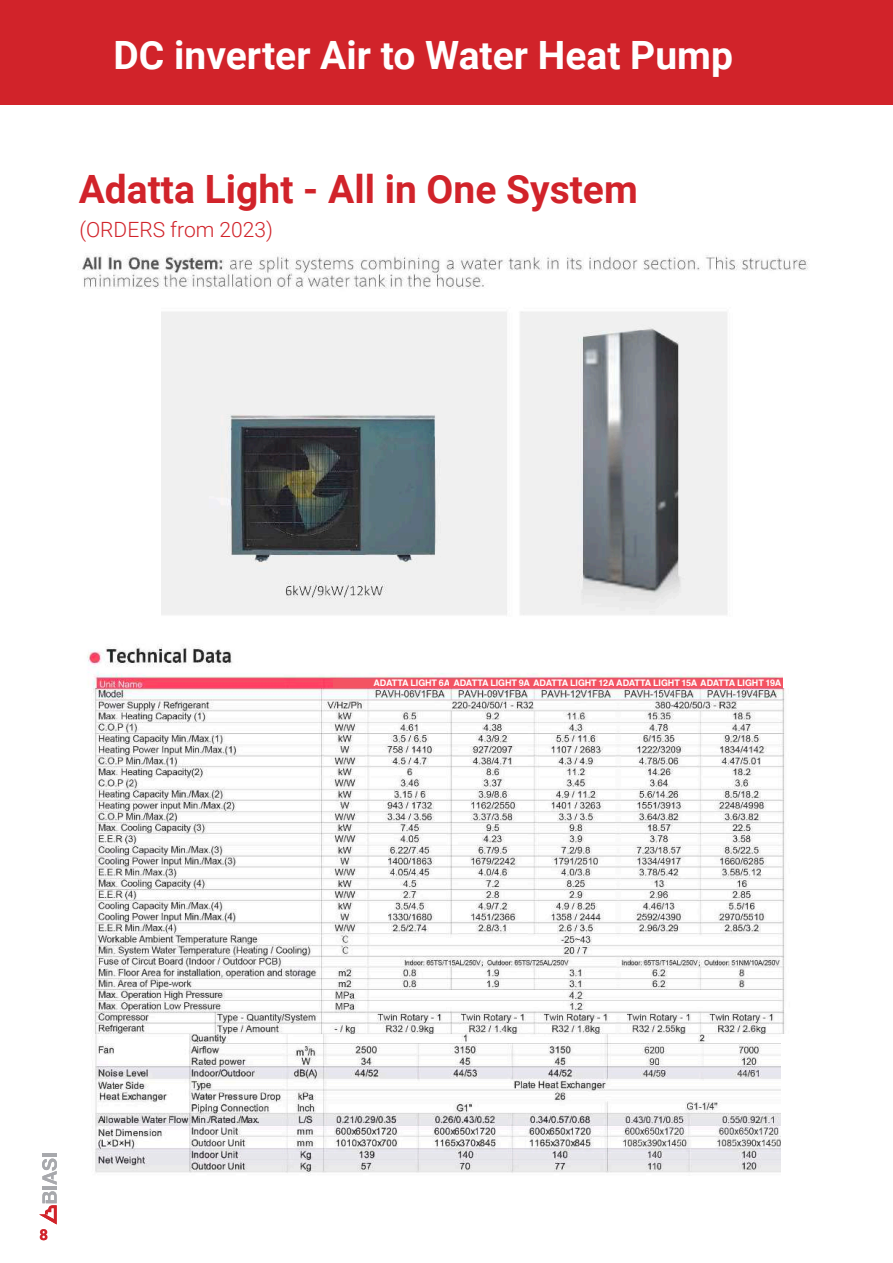
<style>
.page{position:relative;width:893px;height:1263px;background:#fff}
.page>*{position:absolute;margin:0;border:0;box-sizing:border-box;transform-origin:0 0}
.t1{font:700 39px "Roboto";color:#fff}
.t2{font:700 39px "Roboto";color:#d1232a}
.t3{font:300 21px "Roboto";color:#d1232a}
.t4{font:700 15px "Roboto";color:#d1232a}
.t5{font:700 9px "Helvetica";letter-spacing:-.015em;color:#fff}
</style>
<div class="page">
<div style="left:0;top:0;width:893px;height:105px;background:#d1232a"></div>
<hr style="left:42px;top:1186px;width:15px;height:3px;background:#a8a9ad">
<hr style="left:42px;top:1153px;width:15px;height:4px;background:#a8a9ad">
<svg style="left:39px;top:1191px;width:18px;height:33px"></svg>
<svg style="left:42px;top:1158px;width:15px;height:27px"></svg>
<img style="left:78px;top:255px;width:730px;height:62px">
<img style="left:162px;top:296px;width:646px;height:319px">
<img style="left:87px;top:644px;width:695px;height:44px">
<img style="left:95px;top:1033px;width:685px;height:141px">
<div style="left:334px;top:679px;width:116px;height:10px;background:#f45362"></div>
<div style="left:450px;top:679px;width:84px;height:9px;background:#f45362"></div>
<div style="left:532px;top:679px;width:84px;height:9px;background:#f45362"></div>
<div style="left:614px;top:679px;width:85px;height:9px;background:#f45362"></div>
<div style="left:698px;top:679px;width:85px;height:9px;background:#f45362"></div>
<img style="left:93px;top:688px;width:692px;height:345px">
<h1 class="t1" style="left:114px;top:28px;width:621px">DC inverter Air to Water Heat Pump</h1>
<h1 class="t2" style="left:79px;top:162px;width:561px">Adatta Light - All in One System</h1>
<h2 class="t3" style="left:79px;top:215px;width:195px">(ORDERS from 2023)</h2>
<p class="t5" style="left:374px;top:676px;width:409px">ADATTA LIGHT 6A ADATTA LIGHT 9A ADATTA LIGHT 12A ADATTA LIGHT 15A ADATTA LIGHT 19A</p>
<h3 class="t4" style="left:40px;top:1224px;width:10px">8</h3>
</div>
